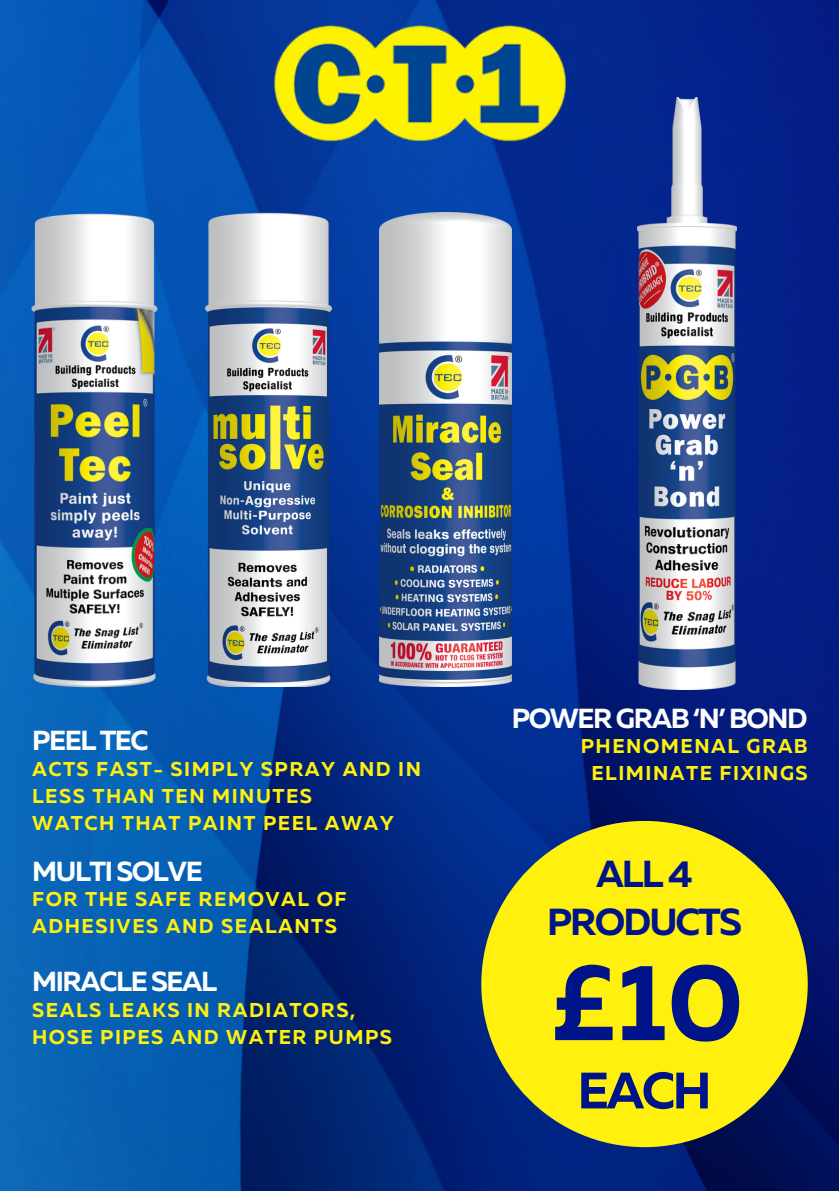
<style>
.page{position:relative;width:839px;height:1191px;background:#fff}
.page>*{position:absolute;margin:0;border:0;box-sizing:border-box;transform-origin:0 0}
.t1{font:700 108.8px "Muller";color:#001489}
.t2{font:700 51.2px "Muller";color:#001489}
.t3{font:700 37.6px/48px "Muller";letter-spacing:-.05em;color:#001489;text-align:center}
.t4{font:700 27.6px "Muller";letter-spacing:-.05em;color:#fefefe}
.t5{font:700 20px "Muller";letter-spacing:.075em;color:#fff00d}
</style>
<div class="page">
<img style="left:0;top:0;width:838px;height:1191px">
<img style="left:274px;top:26px;width:291px;height:115px">
<img style="left:32px;top:213px;width:126px;height:475px">
<img style="left:205px;top:213px;width:126px;height:474px">
<img style="left:380px;top:213px;width:132px;height:474px">
<img style="left:637px;top:97px;width:99px;height:593px">
<div style="left:481px;top:821px;width:326px;height:326px;background:#fff00d;border-radius:50%"></div>
<h4 class="t4" style="left:32px;top:729px;width:118px">PEEL TEC</h4>
<p class="t5" style="left:32px;top:760px;width:390px">ACTS FAST- SIMPLY SPRAY AND IN</p>
<p class="t5" style="left:32px;top:787px;width:281px">LESS THAN TEN MINUTES</p>
<p class="t5" style="left:32px;top:814px;width:363px">WATCH THAT PAINT PEEL AWAY</p>
<h4 class="t4" style="left:32px;top:859px;width:172px">MULTI SOLVE</h4>
<p class="t5" style="left:32px;top:891px;width:316px">FOR THE SAFE REMOVAL OF</p>
<p class="t5" style="left:32px;top:918px;width:306px">ADHESIVES AND SEALANTS</p>
<h4 class="t4" style="left:32px;top:970px;width:186px">MIRACLE SEAL</h4>
<p class="t5" style="left:32px;top:1002px;width:324px">SEALS LEAKS IN RADIATORS,</p>
<p class="t5" style="left:32px;top:1029px;width:361px">HOSE PIPES AND WATER PUMPS</p>
<h4 class="t4" style="left:512px;top:707px;width:297px">POWER GRAB ‘N’ BOND</h4>
<p class="t5" style="left:580px;top:738px;width:228px">PHENOMENAL GRAB</p>
<p class="t5" style="left:591px;top:765px;width:218px">ELIMINATE FIXINGS</p>
<h2 class="t3" style="left:547px;top:853px;width:196px">ALL 4<br>PRODUCTS</h2>
<h3 class="t1" style="left:551px;top:957px;width:194px">£10</h3>
<h1 class="t2" style="left:577px;top:1069px;width:136px">EACH</h1>
</div>
